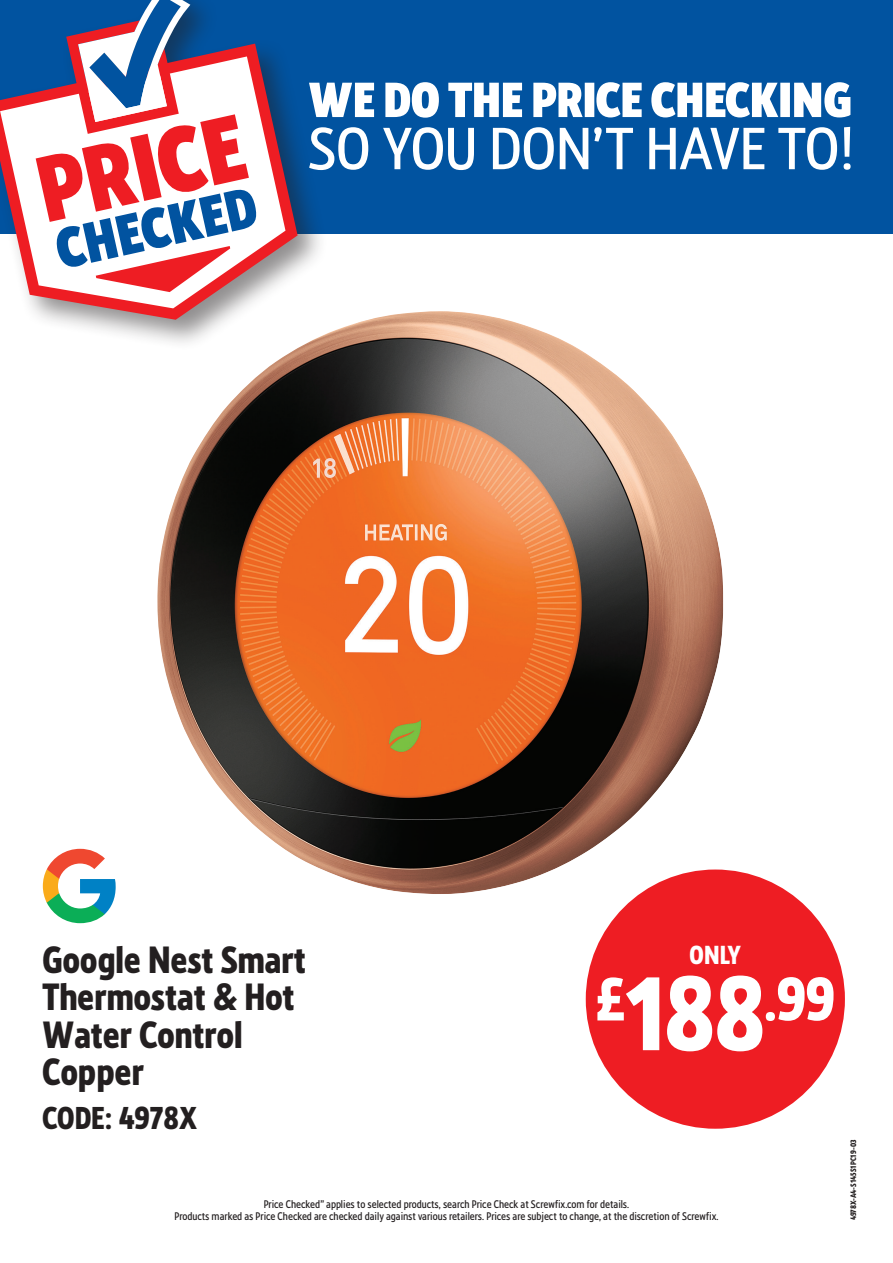
<style>
.page{position:relative;width:893px;height:1263px;background:#fff}
.page>*{position:absolute;margin:0;border:0;box-sizing:border-box;transform-origin:0 0}
.t1{font:700 57.75px "Screwfix";color:#fff}
.t2{font:700 36px/37.5px "Screwfix";color:#231f20}
.t3{font:700 30px "Screwfix";color:#231f20}
.t4{font:700 24.75px "Screwfix";color:#fff}
.t5{font:10.5px/12px "Screwfix";letter-spacing:-.005em;color:#231f20;text-align:center}
.t6{font:700 7.5px "Screwfix";color:#231f20}
.s1{font-size:99px}
</style>
<div class="page">
<div style="left:0;top:0;width:893px;height:234px;background:#0153a0"></div>
<div style="left:0;top:0;width:329px;height:351px;background:#231f20;opacity:.5"></div>
<svg style="left:0;top:44px;width:298px;height:276px"></svg>
<svg style="left:36px;top:0;width:222px;height:292px"></svg>
<svg style="left:309px;top:82px;width:541px;height:36px"></svg>
<svg style="left:309px;top:127px;width:542px;height:43px"></svg>
<div style="left:586px;top:869px;width:259px;height:260px;background:#ee1d23;border-radius:50%"></div>
<svg style="left:43px;top:849px;width:73px;height:74px"></svg>
<img style="left:157px;top:311px;width:567px;height:584px">
<h2 class="t2" style="left:43px;top:940px;width:265px">Google Nest Smart<br>Thermostat &amp; Hot<br>Water Control<br>Copper</h2>
<h3 class="t3" style="left:43px;top:1098px;width:156px">CODE: 4978X</h3>
<h3 class="t4" style="left:689px;top:938px;width:53px">ONLY</h3>
<h1 class="t1" style="left:595px;top:960px;width:241px">£<span class="s1">188</span>.99</h1>
<p class="t5" style="left:174px;top:1198px;width:546px">Price Checked” applies to selected products, search Price Check at Screwfix.com for details.<br>Products marked as Price Checked are checked daily against various retailers. Prices are subject to change, at the discretion of Screwfix.</p>
<p class="t6" style="left:848px;top:1220px;width:82px;rotate:-90deg">4978X-A4-S145S1PC19-03</p>
</div>
